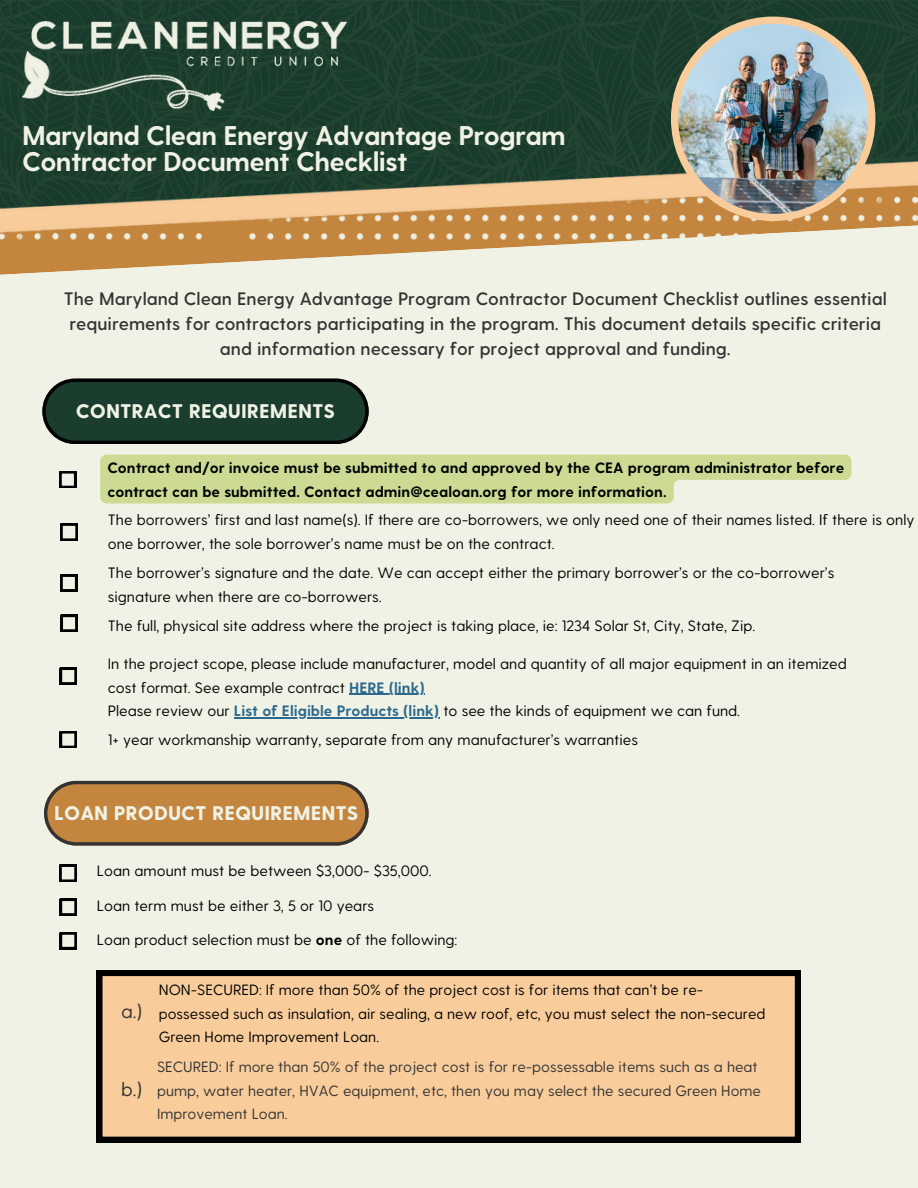
<style>
.page{position:relative;width:918px;height:1188px;background:#eff2e4}
.page>*{position:absolute;margin:0;border:0;box-sizing:border-box;transform-origin:0 0}
.t1{font:700 27px/25.8px "Greycliff CF";letter-spacing:-.025em;color:#eff2e4}
.t2{font:800 19.8px "Greycliff CF";color:#eff2e4}
.t3{font:600 18px/24.8px "Greycliff CF";color:#333;text-align:center}
.t4{font:15px/23.7px "Greycliff CF";color:#000}
.t5{font:700 15px/23.7px "Greycliff CF";color:#000}
.t6{font:14.85px/23.4px "Greycliff CF";color:#000}
.t7{font:14.85px/23.4px "Greycliff CF";color:#333}
.s1{font-weight:700;color:#2c698d}
.s2{font-weight:700}
</style>
<div class="page">
<img style="left:0;top:0;width:918px;height:151px">
<svg style="left:0;top:244px;width:569px;height:31px"></svg>
<svg style="left:42px;top:379px;width:327px;height:65px;background:#213e2f"></svg>
<img style="left:22px;top:22px;width:324px;height:88px">
<img style="left:0;top:151px;width:918px;height:93px">
<div style="left:671px;top:17px;width:204px;height:204px;background:#f8cc9b;border-radius:50%"></div>
<img style="left:678px;top:24px;width:190px;height:190px;border-radius:50%">
<hr style="left:349px;top:694px;width:36px;height:1px;background:#2c698d">
<hr style="left:385px;top:694px;width:40px;height:1px;background:#2c698d">
<hr style="left:234px;top:717px;width:205px;height:2px;background:#2c698d">
<svg style="left:100px;top:455px;width:751px;height:48px;background:#d0dc9d"></svg>
<svg style="left:60px;top:899px;width:17px;height:16px"></svg>
<svg style="left:61px;top:575px;width:16px;height:16px"></svg>
<svg style="left:60px;top:932px;width:17px;height:17px"></svg>
<svg style="left:61px;top:615px;width:16px;height:17px"></svg>
<svg style="left:60px;top:668px;width:17px;height:16px"></svg>
<svg style="left:60px;top:731px;width:17px;height:17px"></svg>
<svg style="left:60px;top:471px;width:16px;height:17px"></svg>
<svg style="left:44px;top:781px;width:325px;height:65px;background:#b58145"></svg>
<svg style="left:60px;top:865px;width:16px;height:17px"></svg>
<svg style="left:61px;top:524px;width:16px;height:17px"></svg>
<svg style="left:97px;top:970px;width:703px;height:172px;background:#e3bb8e"></svg>
<svg style="left:123px;top:1081px;width:18px;height:17px"></svg>
<svg style="left:122px;top:1003px;width:19px;height:18px"></svg>
<p class="t1" style="left:22px;top:121px;width:545px">Maryland Clean Energy Advantage Program<br>Contractor Document Checklist</p>
<p class="t3" style="left:64px;top:285px;width:824px">The Maryland Clean Energy Advantage Program Contractor Document Checklist outlines essential requirements for contractors participating in the program. This document details specific criteria and information necessary for project approval and funding.</p>
<p class="t2" style="left:76px;top:398px;width:261px">CONTRACT REQUIREMENTS</p>
<p class="t5" style="left:107px;top:455px;width:738px">Contract and/or invoice must be submitted to and approved by the CEA program administrator before contract can be submitted. Contact admin@cealoan.org for more information.</p>
<p class="t4" style="left:108px;top:507px;width:808px">The borrowers’ first and last name(s). If there are co-borrowers, we only need one of their names listed. If there is only one borrower, the sole borrower’s name must be on the contract.</p>
<p class="t4" style="left:108px;top:560px;width:728px">The borrower’s signature and the date. We can accept either the primary borrower’s or the co-borrower’s signature when there are co-borrowers.</p>
<h2 class="t4" style="left:108px;top:613px;width:649px">The full, physical site address where the project is taking place, ie: 1234 Solar St, City, State, Zip.</h2>
<h5 class="t4" style="left:108px;top:651px;width:740px">In the project scope, please include manufacturer, model and quantity of all major equipment in an itemized cost format. See example contract <span class="s1">HERE (link)</span></h5>
<p class="t4" style="left:108px;top:698px;width:634px">Please review our <span class="s1">List of Eligible Products (link)</span> to see the kinds of equipment we can fund.</p>
<p class="t4" style="left:108px;top:727px;width:532px">1+ year workmanship warranty, separate from any manufacturer’s warranties</p>
<p class="t2" style="left:54px;top:800px;width:306px">LOAN PRODUCT REQUIREMENTS</p>
<p class="t4" style="left:97px;top:858px;width:336px">Loan amount must be between $3,000- $35,000.</p>
<p class="t4" style="left:97px;top:893px;width:279px">Loan term must be either 3, 5 or 10 years</p>
<h2 class="t4" style="left:97px;top:927px;width:362px">Loan product selection must be <span class="s2">one</span> of the following:</h2>
<p class="t6" style="left:159px;top:978px;width:608px">NON-SECURED: If more than 50% of the project cost is for items that can’t be re&shy;possessed such as insulation, air sealing, a new roof, etc, you must select the non-secured<br>Green Home Improvement Loan.</p>
<p class="t7" style="left:157px;top:1054px;width:606px">SECURED: If more than 50% of the project cost is for re-possessable items such as a heat pump, water heater, HVAC equipment, etc, then you may select the secured Green Home<br>Improvement Loan.</p>
</div>
